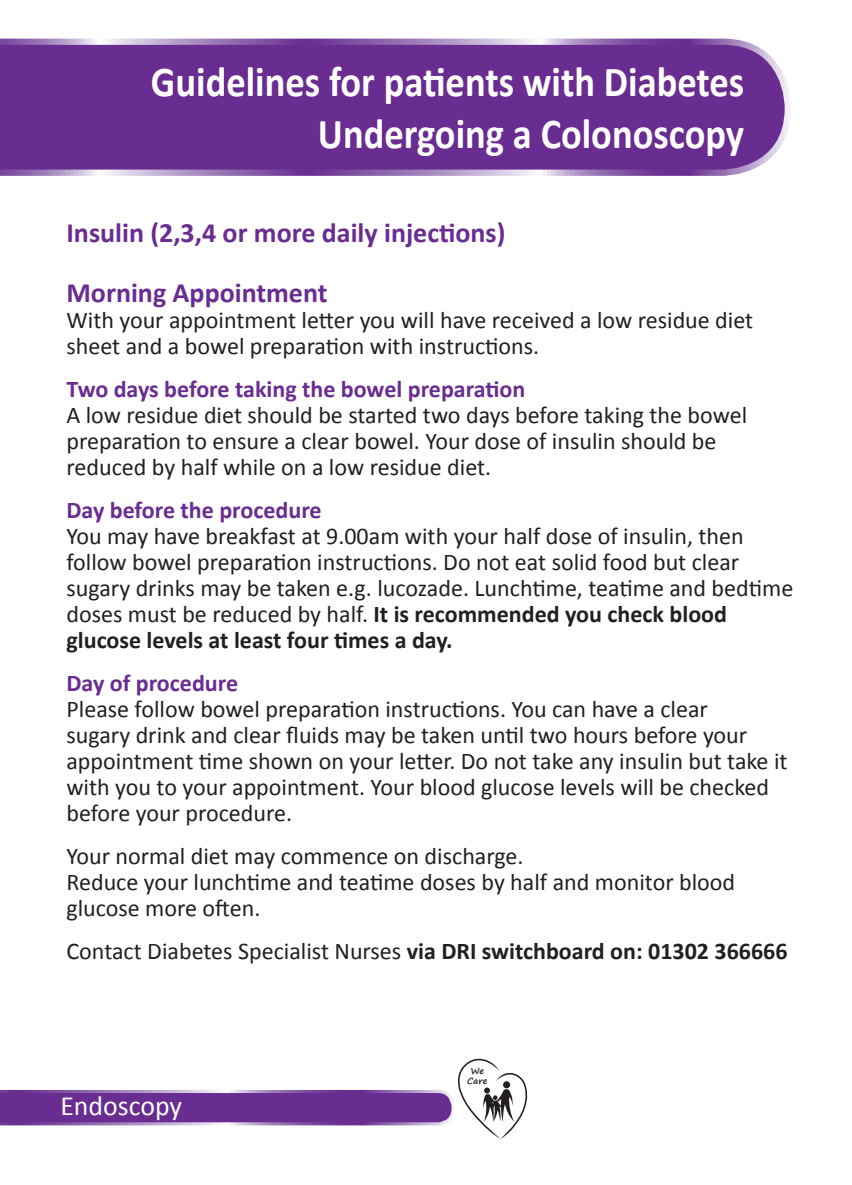
<style>
.page{position:relative;width:852px;height:1185px;background:#fff}
.page>*{position:absolute;margin:0;border:0;box-sizing:border-box;transform-origin:0 0}
.t1{font:700 42.8px/51.4px "Calibri";color:#fff;text-align:right;scale:.9 1}
.t2{font:700 28px/60px "Calibri";color:#692c91}
.t3{font:27.8px "Calibri";color:#fff}
.t4{font:24px/26px "Calibri";color:#231f20}
.t5{font:700 24px "Calibri";color:#692c91}
.t6{font:700 8.8px/10.4px "Segoe Print";letter-spacing:-.01em;color:#231f20;text-align:center}
.s1{font-weight:700}
</style>
<div class="page">
<svg style="left:0;top:1058px;width:527px;height:81px"></svg>
<svg style="left:0;top:39px;width:790px;height:137px;background:#713897"></svg>
<h1 class="t1" style="left:151px;top:56px;width:660px">Guidelines for patients with Diabetes<br>Undergoing a Colonoscopy</h1>
<p class="t2" style="left:66px;top:202px;width:440px">Insulin (2,3,4 or more daily injections)<br>Morning Appointment</p>
<p class="t4" style="left:66px;top:307px;width:688px">With your appointment letter you will have received a low residue diet sheet and a bowel preparation with instructions.</p>
<p class="t5" style="left:66px;top:373px;width:460px">Two days before taking the bowel preparation</p>
<p class="t4" style="left:66px;top:402px;width:682px">A low residue diet should be started two days before taking the bowel preparation to ensure a clear bowel. Your dose of insulin should be reduced by half while on a low residue diet.</p>
<p class="t5" style="left:66px;top:494px;width:256px">Day before the procedure</p>
<p class="t4" style="left:66px;top:523px;width:728px">You may have breakfast at 9.00am with your half dose of insulin, then follow bowel preparation instructions. Do not eat solid food but clear sugary drinks may be taken e.g. lucozade. Lunchtime, teatime and bedtime doses must be reduced by half. <span class="s1">It is recommended you check blood glucose levels at least four times a day.</span></p>
<p class="t5" style="left:66px;top:667px;width:173px">Day of procedure</p>
<p class="t4" style="left:66px;top:696px;width:722px">Please follow bowel preparation instructions. You can have a clear<br>sugary drink and clear fluids may be taken until two hours before your appointment time shown on your letter. Do not take any insulin but take it with you to your appointment. Your blood glucose levels will be checked before your procedure.</p>
<p class="t4" style="left:66px;top:843px;width:670px">Your normal diet may commence on discharge.<br>Reduce your lunchtime and teatime doses by half and monitor blood glucose more often.</p>
<p class="t4" style="left:66px;top:938px;width:722px">Contact Diabetes Specialist Nurses <span class="s1">via DRI switchboard on: 01302 366666</span></p>
<p class="t3" style="left:60px;top:1088px;width:123px">Endoscopy</p>
<p class="t6" style="left:467px;top:1065px;width:22px">We<br>Care</p>
</div>
